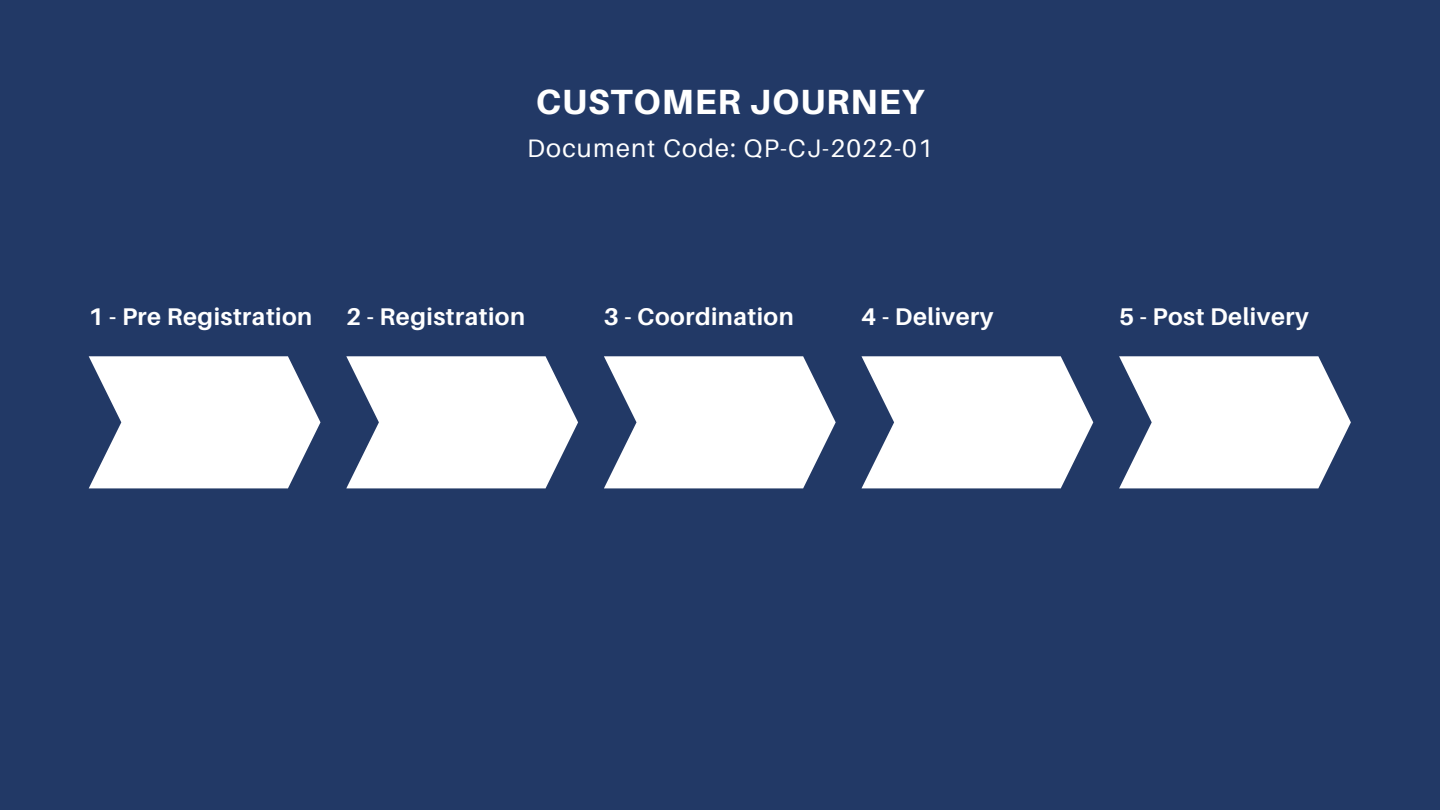
<style>
.page{position:relative;width:1440px;height:810px;background:#223966}
.page>*{position:absolute;margin:0;border:0;box-sizing:border-box;transform-origin:0 0}
.t1{font:800 35px "Aileron";letter-spacing:.03em;color:#fff}
.t2{font:25.3px "Aileron";letter-spacing:.05em;color:#fff}
.t3{font:700 24.2px "Aileron";letter-spacing:.02em;color:#fff}
</style>
<div class="page">
<svg style="left:89px;top:356px;width:232px;height:132px;background:#dfe2e9"></svg>
<svg style="left:346px;top:356px;width:232px;height:132px;background:#dfe2e9"></svg>
<svg style="left:604px;top:356px;width:232px;height:132px;background:#dfe2e9"></svg>
<svg style="left:862px;top:356px;width:231px;height:132px;background:#dfe3e9"></svg>
<svg style="left:1119px;top:356px;width:232px;height:132px;background:#dfe2e9"></svg>
<h1 class="t1" style="left:536px;top:80px;width:390px">CUSTOMER JOURNEY</h1>
<p class="t2" style="left:527px;top:132px;width:407px">Document Code: QP-CJ-2022-01</p>
<h2 class="t3" style="left:88px;top:301px;width:225px">1 - Pre Registration</h2>
<h2 class="t3" style="left:346px;top:301px;width:180px">2 - Registration</h2>
<h2 class="t3" style="left:604px;top:301px;width:192px">3 - Coordination</h2>
<h2 class="t3" style="left:861px;top:301px;width:134px">4 - Delivery</h2>
<h2 class="t3" style="left:1119px;top:301px;width:191px">5 - Post Delivery</h2>
</div>
